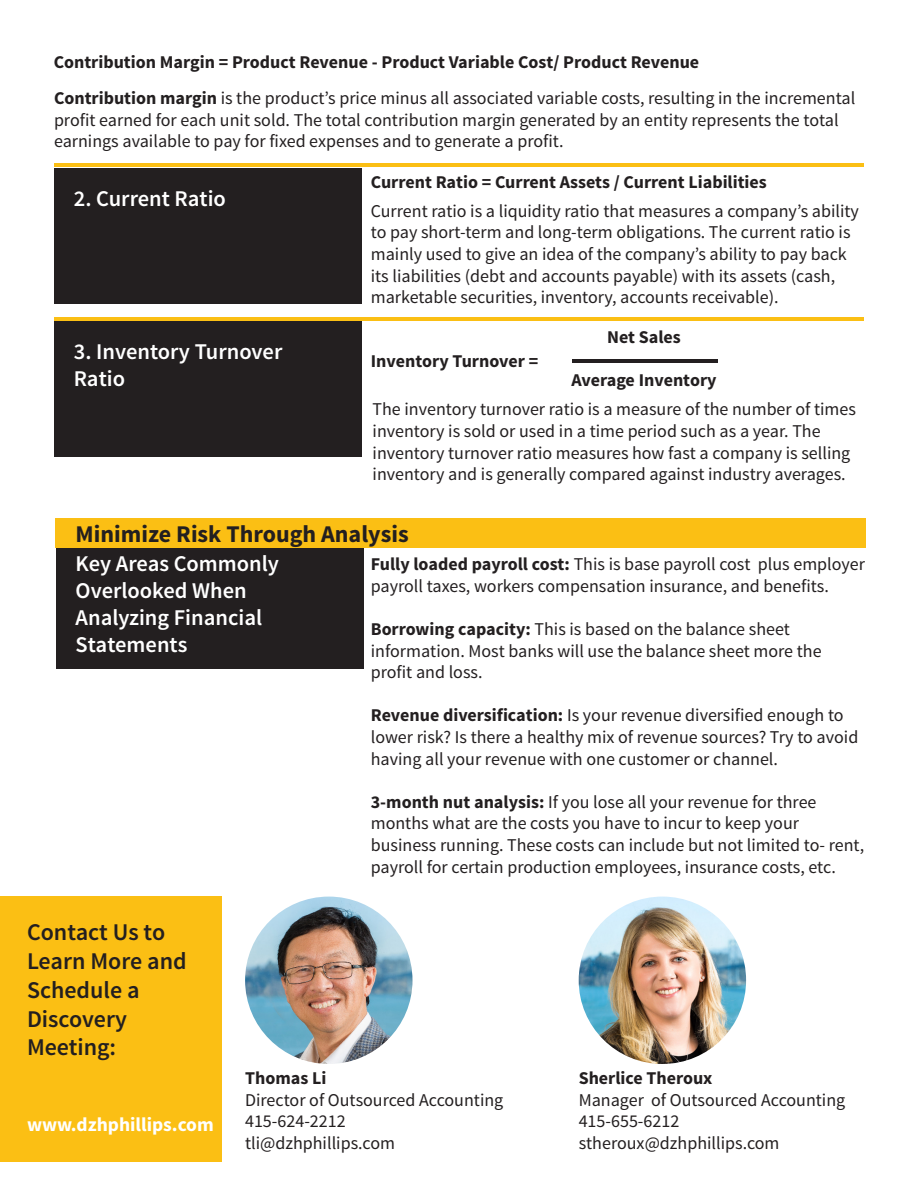
<style>
.page{position:relative;width:918px;height:1188px;background:#fff}
.page>*{position:absolute;margin:0;border:0;box-sizing:border-box;transform-origin:0 0}
.t1{font:600 24px/28.8px "Source Sans Pro";color:#231f20}
.t2{font:700 24px "Source Sans Pro";color:#231f20}
.t3{font:600 22.5px "Source Sans Pro";color:#fff}
.t4{font:700 19.5px "Source Sans Pro";color:#fff}
.t5{font:18px/21.6px "Source Sans Pro";color:#231f20}
.t6{font:700 18px "Source Sans Pro";color:#231f20}
.s1{font-weight:700}
</style>
<div class="page">
<div style="left:54px;top:168px;width:308px;height:136px;background:#231f20"></div>
<div style="left:54px;top:321px;width:308px;height:135px;background:#231f20"></div>
<hr style="left:572px;top:359px;width:146px;height:4px;background:#231f20">
<hr style="left:54px;top:164px;width:810px;height:3px;background:#fbbf14">
<hr style="left:54px;top:317px;width:810px;height:4px;background:#fbbf14">
<div style="left:56px;top:533px;width:308px;height:136px;background:#231f20"></div>
<div style="left:56px;top:518px;width:810px;height:30px;background:#fbbf14"></div>
<img style="left:245px;top:897px;width:167px;height:167px;border-radius:84px">
<img style="left:579px;top:897px;width:167px;height:167px;border-radius:84px">
<div style="left:0;top:897px;width:221px;height:265px;background:#fbbf14"></div>
<p class="t6" style="left:54px;top:50px;width:647px">Contribution Margin = Product Revenue - Product Variable Cost/ Product Revenue</p>
<p class="t5" style="left:54px;top:88px;width:803px"><span class="s1">Contribution margin</span> is the product’s price minus all associated variable costs, resulting in the incremental profit earned for each unit sold. The total contribution margin generated by an entity represents the total earnings available to pay for fixed expenses and to generate a profit.</p>
<p class="t3" style="left:74px;top:185px;width:154px">2. Current Ratio</p>
<p class="t3" style="left:74px;top:337px;width:210px">3. Inventory Turnover</p>
<p class="t3" style="left:74px;top:364px;width:53px">Ratio</p>
<p class="t6" style="left:371px;top:170px;width:398px">Current Ratio = Current Assets / Current Liabilities</p>
<p class="t5" style="left:371px;top:200px;width:490px">Current ratio is a liquidity ratio that measures a company’s ability to pay short-term and long-term obligations. The current ratio is mainly used to give an idea of the company’s ability to pay back its liabilities (debt and accounts payable) with its assets (cash, marketable securities, inventory, accounts receivable).</p>
<p class="t6" style="left:371px;top:350px;width:169px">Inventory Turnover =</p>
<p class="t6" style="left:607px;top:325px;width:75px">Net Sales</p>
<p class="t6" style="left:572px;top:368px;width:147px">Average Inventory</p>
<p class="t5" style="left:373px;top:399px;width:485px">The inventory turnover ratio is a measure of the number of times inventory is sold or used in a time period such as a year. The inventory turnover ratio measures how fast a company is selling inventory and is generally compared against industry averages.</p>
<p class="t2" style="left:76px;top:518px;width:335px">Minimize Risk Through Analysis</p>
<p class="t3" style="left:76px;top:550px;width:205px">Key Areas Commonly</p>
<p class="t3" style="left:76px;top:577px;width:173px">Overlooked When</p>
<p class="t3" style="left:76px;top:604px;width:188px">Analyzing Financial</p>
<p class="t3" style="left:76px;top:631px;width:113px">Statements</p>
<p class="t1" style="left:27px;top:919px;width:161px">Contact Us to<br>Learn More and<br>Schedule a</p>
<p class="t1" style="left:27px;top:1005px;width:102px">Discovery</p>
<p class="t1" style="left:27px;top:1034px;width:91px">Meeting:</p>
<p class="t5" style="left:371px;top:554px;width:496px"><span class="s1">Fully loaded payroll cost:</span> This is base payroll cost plus employer payroll taxes, workers compensation insurance, and benefits.</p>
<p class="t5" style="left:371px;top:618px;width:421px"><span class="s1">Borrowing capacity:</span> This is based on the balance sheet</p>
<p class="t5" style="left:371px;top:640px;width:452px">information. Most banks will use the balance sheet more the</p>
<p class="t5" style="left:371px;top:662px;width:113px">profit and loss.</p>
<p class="t5" style="left:371px;top:705px;width:489px"><span class="s1">Revenue diversification:</span> Is your revenue diversified enough to lower risk? Is there a healthy mix of revenue sources? Try to avoid having all your revenue with one customer or channel.</p>
<p class="t5" style="left:371px;top:791px;width:447px"><span class="s1">3-month nut analysis:</span> If you lose all your revenue for three months what are the costs you have to incur to keep your</p>
<p class="t5" style="left:371px;top:834px;width:495px">business running. These costs can include but not limited to- rent, payroll for certain production employees, insurance costs, etc.</p>
<p class="t4" style="left:27px;top:1112px;width:188px">www.dzhphillips.com</p>
<p class="t6" style="left:245px;top:1066px;width:83px">Thomas Li</p>
<p class="t5" style="left:245px;top:1089px;width:260px">Director of Outsourced Accounting<br>415-624-2212</p>
<p class="t5" style="left:245px;top:1132px;width:151px">tli@dzhphillips.com</p>
<p class="t6" style="left:579px;top:1066px;width:135px">Sherlice Theroux</p>
<p class="t5" style="left:579px;top:1089px;width:268px">Manager of Outsourced Accounting</p>
<p class="t5" style="left:579px;top:1111px;width:102px">415-655-6212</p>
<p class="t5" style="left:579px;top:1132px;width:202px">stheroux@dzhphillips.com</p>
</div>
